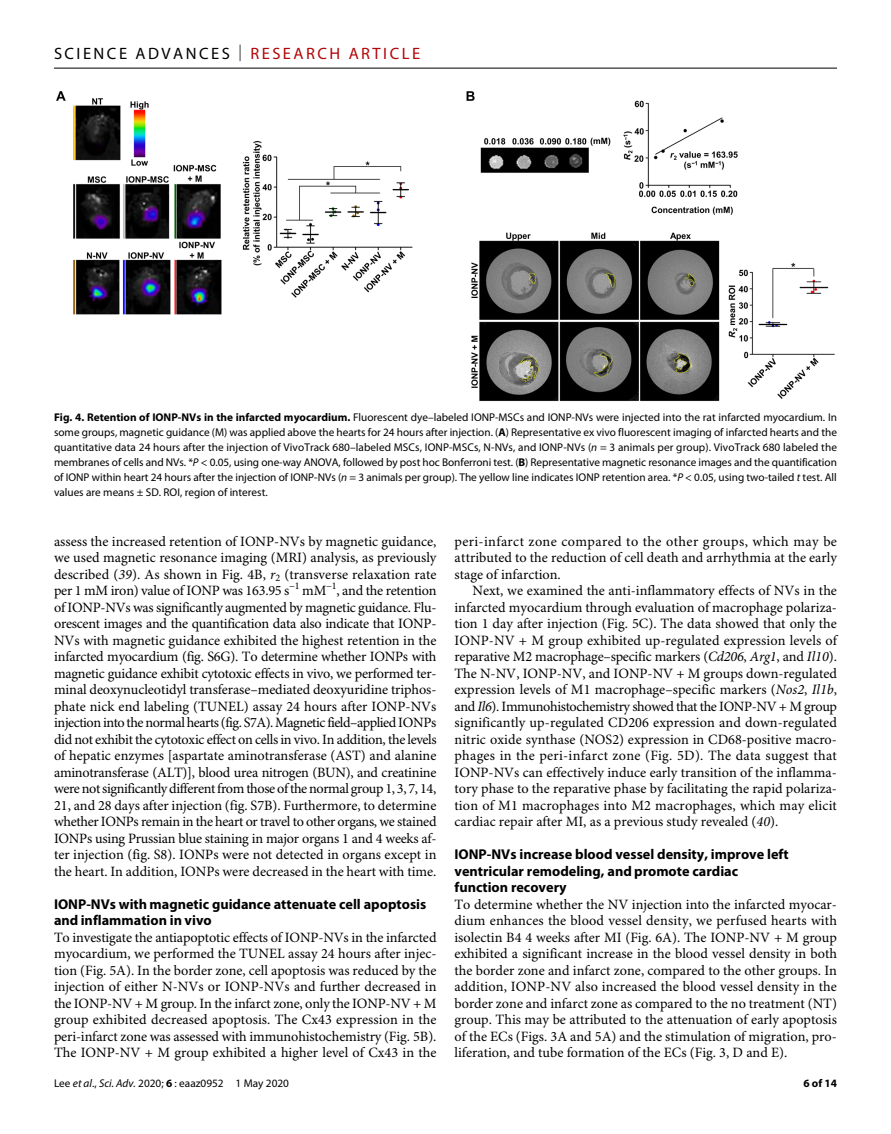
<style>
.page{position:relative;width:891px;height:1134px;background:#fff}
.page>*{position:absolute;margin:0;border:0;box-sizing:border-box;transform-origin:0 0}
.t1{font:16.5px "Myriad Pro";letter-spacing:.15em;color:#000}
.t2{font:14.25px/16.5px "Minion Pro";color:#000;text-align:justify}
.t3{font:700 14.25px/16.5px "Myriad Pro";color:#000}
.t4{font:11.25px/15px "Myriad Pro";color:#000;text-align:justify}
.t5{font:700 11.25px "Myriad Pro";color:#000}
.s1{font-weight:300}
.s2{color:#b10508}
.s3{font-weight:700}
.s4{font-style:italic}
</style>
<div class="page">
<hr style="left:54px;top:68px;width:783px;height:1px;background:#000">
<img style="left:56px;top:91px;width:779px;height:310px">
<p class="t1" style="left:54px;top:40px;width:368px">SCIENCE ADVANCES <span class="s1">|</span> <span class="s2">RESEARCH ARTICLE</span></p>
<p class="t4" style="left:54px;top:410px;width:785px"><span class="s3">Fig. 4. Retention of IONP-NVs in the infarcted myocardium.</span> Fluorescent dye–labeled IONP-MSCs and IONP-NVs were injected into the rat infarcted myocardium. In some groups, magnetic guidance (M) was applied above the hearts for 24 hours after injection. (<span class="s3">A</span>) Representative ex vivo fluorescent imaging of infarcted hearts and the quantitative data 24 hours after the injection of VivoTrack 680–labeled MSCs, IONP-MSCs, N-NVs, and IONP-NVs (<span class="s4">n</span> = 3 animals per group). VivoTrack 680 labeled the membranes of cells and NVs. *<span class="s4">P</span> &lt; 0.05, using one-way ANOVA, followed by post hoc Bonferroni test. (<span class="s3">B</span>) Representative magnetic resonance images and the quantification of IONP within heart 24 hours after the injection of IONP-NVs (<span class="s4">n</span> = 3 animals per group). The yellow line indicates IONP retention area. *<span class="s4">P</span> &lt; 0.05, using two-tailed <span class="s4">t</span> test. All values are means ± SD. ROI, region of interest.</p>
<p class="t2" style="left:54px;top:534px;width:384px">assess the increased retention of IONP-NVs by magnetic guidance, we used magnetic resonance imaging (MRI) analysis, as previously described (<span class="s4">39</span>). As shown in Fig. 4B, <span class="s4">r</span><sub>2</sub> (transverse relaxation rate per 1 mM iron) value of IONP was 163.95 s<sup>−1</sup> mM<sup>−1</sup>, and the retention of IONP-NVs was significantly augmented by magnetic guidance. Flu&shy;orescent images and the quantification data also indicate that IONP-NVs with magnetic guidance exhibited the highest retention in the infarcted myocardium (fig. S6G). To determine whether IONPs with magnetic guidance exhibit cytotoxic effects in vivo, we performed ter&shy;minal deoxynucleotidyl transferase–mediated deoxyuridine triphos&shy;phate nick end labeling (TUNEL) assay 24 hours after IONP-NVs injection into the normal hearts (fig. S7A). Magnetic field–applied IONPs did not exhibit the cytotoxic effect on cells in vivo. In addition, the levels of hepatic enzymes [aspartate aminotransferase (AST) and alanine aminotransferase (ALT)], blood urea nitrogen (BUN), and creatinine were not significantly different from those of the normal group 1, 3, 7, 14, 21, and 28 days after injection (fig. S7B). Furthermore, to determine whether IONPs remain in the heart or travel to other organs, we stained IONPs using Prussian blue staining in major organs 1 and 4 weeks af&shy;ter injection (fig. S8). IONPs were not detected in organs except in the heart. In addition, IONPs were decreased in the heart with time.</p>
<p class="t3" style="left:54px;top:895px;width:374px">IONP-NVs with magnetic guidance attenuate cell apoptosis and inflammation in vivo</p>
<p class="t2" style="left:54px;top:930px;width:384px">To investigate the antiapoptotic effects of IONP-NVs in the infarcted myocardium, we performed the TUNEL assay 24 hours after injec&shy;tion (Fig. 5A). In the border zone, cell apoptosis was reduced by the injection of either N-NVs or IONP-NVs and further decreased in the IONP-NV + M group. In the infarct zone, only the IONP-NV + M group exhibited decreased apoptosis. The Cx43 expression in the peri-infarct zone was assessed with immunohistochemistry (Fig. 5B).<br>The IONP-NV + M group exhibited a higher level of Cx43 in the</p>
<p class="t4" style="left:54px;top:1076px;width:237px">Lee <span class="s4">et al</span>., <span class="s4">Sci. Adv.</span> 2020; <span class="s3">6</span> : eaaz0952 1 May 2020</p>
<p class="t2" style="left:455px;top:534px;width:384px">peri-infarct zone compared to the other groups, which may be attributed to the reduction of cell death and arrhythmia at the early stage of infarction.</p>
<p class="t2" style="left:455px;top:584px;width:384px;text-indent:18px">Next, we examined the anti-inflammatory effects of NVs in the infarcted myocardium through evaluation of macrophage polariza&shy;tion 1 day after injection (Fig. 5C). The data showed that only the IONP-NV + M group exhibited up-regulated expression levels of reparative M2 macrophage–specific markers (<span class="s4">Cd206</span>, <span class="s4">Arg1</span>, and <span class="s4">Il10</span>).<br>The N-NV, IONP-NV, and IONP-NV + M groups down-regulated expression levels of M1 macrophage–specific markers (<span class="s4">Nos2</span>, <span class="s4">Il1b</span>, and <span class="s4">Il6</span>). Immunohistochemistry showed that the IONP-NV + M group significantly up-regulated CD206 expression and down-regulated nitric oxide synthase (NOS2) expression in CD68-positive macro&shy;phages in the peri-infarct zone (Fig. 5D). The data suggest that IONP-NVs can effectively induce early transition of the inflamma&shy;tory phase to the reparative phase by facilitating the rapid polariza&shy;tion of M1 macrophages into M2 macrophages, which may elicit cardiac repair after MI, as a previous study revealed (<span class="s4">40</span>).</p>
<p class="t3" style="left:455px;top:845px;width:336px">IONP-NVs increase blood vessel density, improve left ventricular remodeling, and promote cardiac function recovery</p>
<p class="t2" style="left:455px;top:897px;width:384px">To determine whether the NV injection into the infarcted myocar&shy;dium enhances the blood vessel density, we perfused hearts with isolectin B4 4 weeks after MI (Fig. 6A). The IONP-NV + M group exhibited a significant increase in the blood vessel density in both the border zone and infarct zone, compared to the other groups. In addition, IONP-NV also increased the blood vessel density in the border zone and infarct zone as compared to the no treatment (NT) group. This may be attributed to the attenuation of early apoptosis of the ECs (Figs. 3A and 5A) and the stimulation of migration, pro&shy;liferation, and tube formation of the ECs (Fig. 3, D and E).</p>
<p class="t5" style="left:803px;top:1074px;width:35px">6 of 14</p>
</div>
